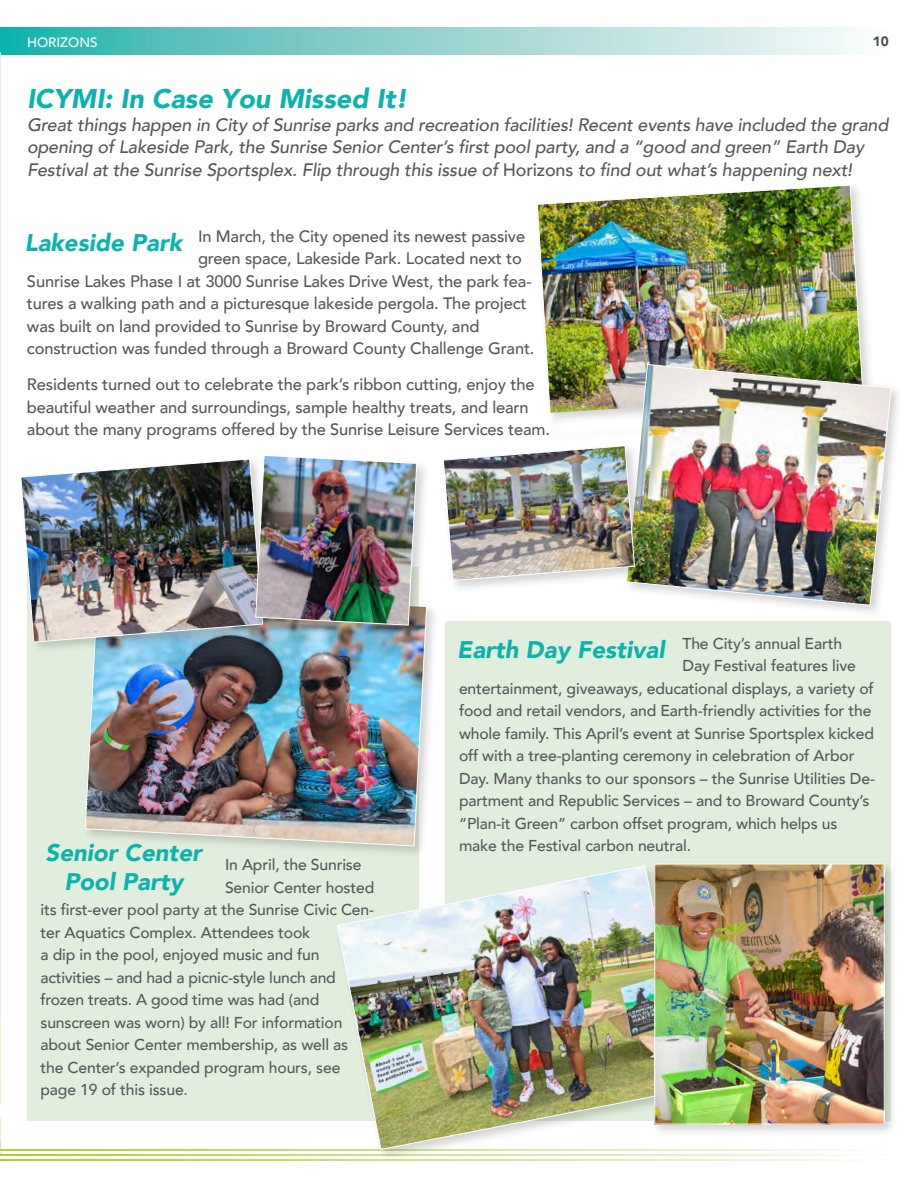
<style>
.page{position:relative;width:918px;height:1188px;background:#fff}
.page>*{position:absolute;margin:0;border:0;box-sizing:border-box;transform-origin:0 0}
.t1{font:italic 900 27px "Avenir";color:#0cb3ac}
.t2{font:italic 900 24px/28.8px "Avenir";color:#0cb3ac;text-align:center}
.t3{font:italic 500 18px/22.5px "Avenir";letter-spacing:-.01em;color:#57585a}
.t4{font:500 16.5px/22.5px "Avenir";letter-spacing:-.01em;color:#57585a}
.t5{font:500 15.75px "Avenir";letter-spacing:-.01em;color:#57585a}
.t6{font:500 13.5px "Avenir";color:#fff}
.t7{font:900 13.5px "Avenir";color:#4b4c4d}
.s1{font-style:normal}
</style>
<div class="page">
<img style="left:537px;top:185px;width:328px;height:235px">
<div style="left:623px;top:361px;width:281px;height:257px;background:#231f20;opacity:.2"></div>
<img style="left:626px;top:364px;width:266px;height:242px">
<div style="left:27px;top:567px;width:391px;height:553px;background:#e1eedd"></div>
<div style="left:446px;top:621px;width:445px;height:499px;background:#e1eedd"></div>
<svg style="left:0;top:27px;width:857px;height:27px;background:#91d3d0"></svg>
<hr style="left:0;top:53px;width:1px;height:1107px;background:#fff">
<hr style="left:1px;top:52px;width:1px;height:1108px;background:#fff">
<svg style="left:0;top:954px;width:2px;height:207px"></svg>
<div style="left:334px;top:862px;width:367px;height:300px;background:#231f20;opacity:.2"></div>
<img style="left:337px;top:865px;width:352px;height:285px">
<div style="left:82px;top:586px;width:358px;height:273px;background:#231f20;opacity:.2"></div>
<img style="left:84px;top:638px;width:343px;height:209px">
<div style="left:651px;top:860px;width:247px;height:278px;background:#231f20;opacity:.2"></div>
<img style="left:656px;top:866px;width:227px;height:256px">
<div style="left:654px;top:864px;width:231px;height:260px;border:1px solid #fff"></div>
<div style="left:18px;top:456px;width:258px;height:199px;background:#231f20;opacity:.2"></div>
<img style="left:20px;top:458px;width:243px;height:185px">
<div style="left:252px;top:451px;width:178px;height:187px;background:#231f20;opacity:.2"></div>
<img style="left:255px;top:454px;width:163px;height:172px">
<div style="left:440px;top:442px;width:207px;height:152px;background:#231f20;opacity:.2"></div>
<img style="left:443px;top:445px;width:192px;height:136px">
<p class="t6" style="left:27px;top:31px;width:72px">HORIZONS</p>
<p class="t7" style="left:873px;top:30px;width:17px">10</p>
<h2 class="t1" style="left:27px;top:76px;width:382px">ICYMI: In Case You Missed It!</h2>
<p class="t3" style="left:27px;top:113px;width:863px">Great things happen in City of Sunrise parks and recreation facilities! Recent events have included the grand opening of Lakeside Park, the Sunrise Senior Center’s first pool party, and a “good and green” Earth Day<br>Festival at the Sunrise Sportsplex. Flip through this issue of <span class="s1">Horizons</span> to find out what’s happening next!</p>
<h3 class="t2" style="left:25px;top:227px;width:159px">Lakeside Park</h3>
<p class="t4" style="left:198px;top:224px;width:329px">In March, the City opened its newest passive</p>
<p class="t4" style="left:198px;top:246px;width:325px">green space, Lakeside Park. Located next to</p>
<p class="t4" style="left:27px;top:269px;width:506px">Sunrise Lakes Phase I at 3000 Sunrise Lakes Drive West, the park fea-</p>
<p class="t4" style="left:27px;top:291px;width:501px">tures a walking path and a picturesque lakeside pergola. The project</p>
<p class="t4" style="left:27px;top:314px;width:454px">was built on land provided to Sunrise by Broward County, and</p>
<p class="t4" style="left:27px;top:336px;width:509px">construction was funded through a Broward County Challenge Grant.</p>
<p class="t4" style="left:27px;top:372px;width:525px">Residents turned out to celebrate the park’s ribbon cutting, enjoy the beautiful weather and surroundings, sample healthy treats, and learn about the many programs offered by the Sunrise Leisure Services team.</p>
<h3 class="t2" style="left:46px;top:838px;width:158px">Senior Center<br>Pool Party</h3>
<p class="t5" style="left:225px;top:851px;width:138px">In April, the Sunrise</p>
<p class="t5" style="left:225px;top:873px;width:151px">Senior Center hosted</p>
<p class="t5" style="left:41px;top:896px;width:335px">its first-ever pool party at the Sunrise Civic Cen-</p>
<p class="t5" style="left:41px;top:918px;width:271px">ter Aquatics Complex. Attendees took</p>
<p class="t5" style="left:41px;top:941px;width:281px">a dip in the pool, enjoyed music and fun</p>
<p class="t5" style="left:41px;top:963px;width:297px">activities – and had a picnic-style lunch and</p>
<p class="t5" style="left:41px;top:986px;width:280px">frozen treats. A good time was had (and</p>
<p class="t5" style="left:41px;top:1008px;width:304px">sunscreen was worn) by all! For information</p>
<p class="t5" style="left:41px;top:1031px;width:309px">about Senior Center membership, as well as</p>
<p class="t5" style="left:41px;top:1053px;width:301px">the Center’s expanded program hours, see</p>
<p class="t5" style="left:41px;top:1076px;width:149px">page 19 of this issue.</p>
<h3 class="t2" style="left:457px;top:635px;width:209px">Earth Day Festival</h3>
<p class="t5" style="left:683px;top:630px;width:161px">The City’s annual Earth</p>
<p class="t5" style="left:683px;top:652px;width:175px">Day Festival features live</p>
<p class="t5" style="left:459px;top:675px;width:416px">entertainment, giveaways, educational displays, a variety of</p>
<p class="t5" style="left:459px;top:697px;width:414px">food and retail vendors, and Earth-friendly activities for the</p>
<p class="t5" style="left:459px;top:720px;width:416px">whole family. This April’s event at Sunrise Sportsplex kicked</p>
<p class="t5" style="left:459px;top:742px;width:397px">off with a tree-planting ceremony in celebration of Arbor</p>
<p class="t5" style="left:459px;top:765px;width:418px">Day. Many thanks to our sponsors – the Sunrise Utilities De-</p>
<p class="t5" style="left:459px;top:787px;width:412px">partment and Republic Services – and to Broward County’s</p>
<p class="t5" style="left:459px;top:810px;width:380px">“Plan-it Green” carbon offset program, which helps us</p>
<p class="t5" style="left:459px;top:832px;width:234px">make the Festival carbon neutral.</p>
</div>
